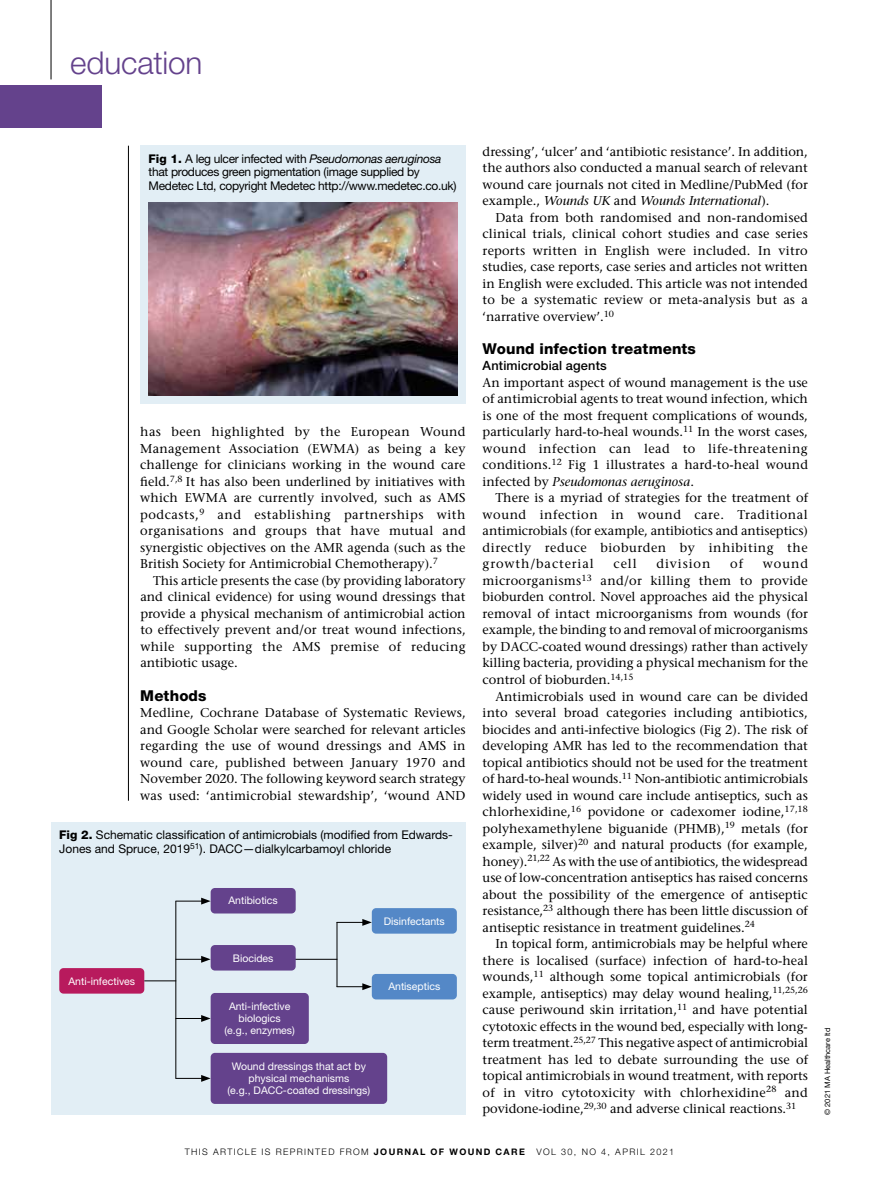
<style>
.page{position:relative;width:893px;height:1191px;background:#fff}
.page>*{position:absolute;margin:0;border:0;box-sizing:border-box;transform-origin:0 0}
.t1{font:300 31.5px "Helvetica Neue LT Std";letter-spacing:-.005em;color:#64428c}
.t2{font:800 15px "Helvetica Neue LT Std";letter-spacing:.01em;color:#000}
.t3{font:500 12.75px/16.5px "Stone Serif Std";color:#000;text-align:justify}
.t4{font:500 12.75px "Helvetica Neue LT Std";letter-spacing:.015em;color:#000}
.t5{font:500 12.75px "Stone Serif Std";letter-spacing:.07em;color:#000}
.t6{font:12px/13.5px "Helvetica Neue LT Std";letter-spacing:-.025em;color:#000}
.t7{font:12px/13.5px "Helvetica Neue LT Std";color:#000}
.t8{font:10.5px/12px "Helvetica Neue LT Std";color:#fff;text-align:center}
.t9{font:300 9px "Helvetica Neue LT Std";letter-spacing:.15em;color:#000}
.t10{font:7.5px "Helvetica Neue LT Std";color:#000}
.s1{font-weight:800}
.s2{font-style:italic}
.s3{font-weight:700}
</style>
<div class="page">
<div style="left:0;top:85px;width:102px;height:43px;background:#64428c"></div>
<hr style="left:51px;top:0;width:1px;height:79px;background:#000">
<hr style="left:128px;top:146px;width:1px;height:654px;background:#000">
<div style="left:140px;top:146px;width:325px;height:258px;background:#e2eef5"></div>
<img style="left:149px;top:203px;width:308px;height:192px">
<div style="left:51px;top:822px;width:414px;height:292px;background:#e2eef5"></div>
<div style="left:372px;top:908px;width:85px;height:25px;background:#5488c7;border-radius:4px"></div>
<div style="left:372px;top:974px;width:85px;height:25px;background:#5488c7;border-radius:4px"></div>
<div style="left:211px;top:888px;width:85px;height:25px;background:#64428c;border-radius:4px"></div>
<div style="left:211px;top:993px;width:98px;height:51px;background:#64428c;border-radius:4px"></div>
<div style="left:211px;top:1052px;width:176px;height:52px;background:#64428c;border-radius:4px"></div>
<div style="left:59px;top:968px;width:85px;height:25px;background:#b81a5d;border-radius:4px"></div>
<svg style="left:175px;top:897px;width:36px;height:7px"></svg>
<svg style="left:176px;top:955px;width:35px;height:7px"></svg>
<svg style="left:337px;top:919px;width:35px;height:7px"></svg>
<svg style="left:176px;top:1015px;width:35px;height:7px"></svg>
<svg style="left:337px;top:983px;width:35px;height:7px"></svg>
<svg style="left:175px;top:1075px;width:36px;height:6px"></svg>
<hr style="left:144px;top:980px;width:32px;height:1px;background:#000">
<hr style="left:295px;top:959px;width:42px;height:1px;background:#000">
<hr style="left:175px;top:901px;width:1px;height:177px;background:#000">
<hr style="left:337px;top:922px;width:1px;height:65px;background:#000">
<div style="left:211px;top:945px;width:85px;height:25px;background:#64428c;border-radius:4px"></div>
<h1 class="t1" style="left:70px;top:44px;width:134px">education</h1>
<p class="t6" style="left:149px;top:152px;width:310px"><span class="s1">Fig 1.</span> A leg ulcer infected with <span class="s2">Pseudomonas aeruginosa </span>that produces green pigmentation (image supplied by<br>Medetec Ltd, copyright Medetec http://www.medetec.co.uk)</p>
<p class="t3" style="left:140px;top:424px;width:327px">has been highlighted by the European Wound Management Association (EWMA) as being a key challenge for clinicians working in the wound care field.<sup>7,8</sup> It has also been underlined by initiatives with which EWMA are currently involved, such as AMS podcasts,<sup>9</sup> and establishing partnerships with organisations and groups that have mutual and synergistic objectives on the AMR agenda (such as the British Society for Antimicrobial Chemotherapy).<sup>7</sup></p>
<p class="t3" style="left:140px;top:572px;width:327px;text-indent:13px">This article presents the case (by providing laboratory and clinical evidence) for using wound dressings that provide a physical mechanism of antimicrobial action to effectively prevent and/or treat wound infections, while supporting the AMS premise of reducing antibiotic usage.</p>
<p class="t2" style="left:140px;top:686px;width:68px">Methods</p>
<p class="t3" style="left:140px;top:704px;width:327px">Medline, Cochrane Database of Systematic Reviews, and Google Scholar were searched for relevant articles regarding the use of wound dressings and AMS in wound care, published between January 1970 and November 2020. The following keyword search strategy was used: ‘antimicrobial stewardship’, ‘wound AND</p>
<p class="t7" style="left:59px;top:828px;width:394px"><span class="s1">Fig 2.</span> Schematic classification of antimicrobials (modified from Edwards-<br>Jones and Spruce, 2019<sup>51</sup>). DACC—dialkylcarbamoyl chloride</p>
<p class="t8" style="left:68px;top:974px;width:68px">Anti-infectives</p>
<p class="t8" style="left:228px;top:894px;width:51px">Antibiotics</p>
<p class="t8" style="left:233px;top:951px;width:42px">Biocides</p>
<p class="t8" style="left:225px;top:1000px;width:72px">Anti-infective biologics<br>(e.g., enzymes)</p>
<p class="t8" style="left:228px;top:1060px;width:144px">Wound dressings that act by physical mechanisms<br>(e.g., DACC-coated dressings)</p>
<p class="t8" style="left:384px;top:914px;width:62px">Disinfectants</p>
<p class="t8" style="left:388px;top:980px;width:53px">Antiseptics</p>
<p class="t3" style="left:483px;top:143px;width:327px">dressing’, ‘ulcer’ and ‘antibiotic resistance’. In addition, the authors also conducted a manual search of relevant wound care journals not cited in Medline/PubMed (for example., <span class="s2">Wounds UK</span> and <span class="s2">Wounds International</span>).</p>
<p class="t3" style="left:483px;top:209px;width:327px;text-indent:13px">Data from both randomised and non-randomised clinical trials, clinical cohort studies and case series reports written in English were included. In vitro studies, case reports, case series and articles not written in English were excluded. This article was not intended to be a systematic review or meta-analysis but as a ‘narrative overview’.<sup>10</sup></p>
<p class="t2" style="left:483px;top:339px;width:215px">Wound infection treatments</p>
<p class="t4" style="left:483px;top:358px;width:126px">Antimicrobial agents</p>
<p class="t3" style="left:483px;top:374px;width:327px">An important aspect of wound management is the use of antimicrobial agents to treat wound infection, which is one of the most frequent complications of wounds, particularly hard-to-heal wounds.<sup>11</sup> In the worst cases, wound infection can lead to life-threatening conditions.<sup>12</sup> Fig 1 illustrates a hard-to-heal wound infected by <span class="s2">Pseudomonas aeruginosa</span>.</p>
<p class="t3" style="left:483px;top:490px;width:327px;text-indent:13px">There is a myriad of strategies for the treatment of wound infection in wound care. Traditional antimicrobials (for example, antibiotics and antiseptics) directly reduce bioburden by inhibiting the growth/bacterial</p>
<p class="t3" style="left:614px;top:556px;width:25px">cell</p>
<p class="t5" style="left:656px;top:556px;width:55px">division</p>
<p class="t3" style="left:730px;top:556px;width:14px">of</p>
<p class="t3" style="left:483px;top:556px;width:327px;text-indent:280px">wound microorganisms<sup>13</sup> and/or killing them to provide bioburden control. Novel approaches aid the physical removal of intact microorganisms from wounds (for example, the binding to and removal of microorganisms by DACC-coated wound dressings) rather than actively killing bacteria, providing a physical mechanism for the control of bioburden.<sup>14,15</sup></p>
<p class="t3" style="left:483px;top:688px;width:327px;text-indent:13px">Antimicrobials used in wound care can be divided into several broad categories including antibiotics, biocides and anti-infective biologics (Fig 2). The risk of developing AMR has led to the recommendation that topical antibiotics should not be used for the treatment of hard-to-heal wounds.<sup>11</sup> Non-antibiotic antimicrobials widely used in wound care include antiseptics, such as chlorhexidine,<sup>16</sup> povidone or cadexomer iodine,<sup>17,18 </sup>polyhexamethylene biguanide (PHMB),<sup>19</sup> metals (for example, silver)<sup>20</sup> and natural products (for example, honey).<sup>21,22</sup> As with the use of antibiotics, the widespread use of low-concentration antiseptics has raised concerns about the possibility of the emergence of antiseptic resistance,<sup>23</sup> although there has been little discussion of antiseptic resistance in treatment guidelines.<sup>24</sup></p>
<p class="t3" style="left:483px;top:935px;width:327px;text-indent:13px">In topical form, antimicrobials may be helpful where there is localised (surface) infection of hard-to-heal wounds,<sup>11</sup> although some topical antimicrobials (for example, antiseptics) may delay wound healing,<sup>11,25,26 </sup>cause periwound skin irritation,<sup>11</sup> and have potential cytotoxic effects in the wound bed, especially with long&shy;term treatment.<sup>25,27</sup> This negative aspect of antimicrobial treatment has led to debate surrounding the use of topical antimicrobials in wound treatment, with reports of in vitro cytotoxicity with chlorhexidine<sup>28</sup> and povidone-iodine,<sup>29,30</sup> and adverse clinical reactions.<sup>31</sup></p>
<p class="t9" style="left:185px;top:1146px;width:341px">THIS ARTICLE IS REPRINTED FROM <span class="s3">JOURNAL OF WOUND CARE</span></p>
<p class="t9" style="left:536px;top:1146px;width:139px">VOL 30, NO 4, APRIL 2021</p>
<p class="t10" style="left:823px;top:1114px;width:88px;rotate:-90deg">© 2021 MA Healthcare ltd</p>
</div>
